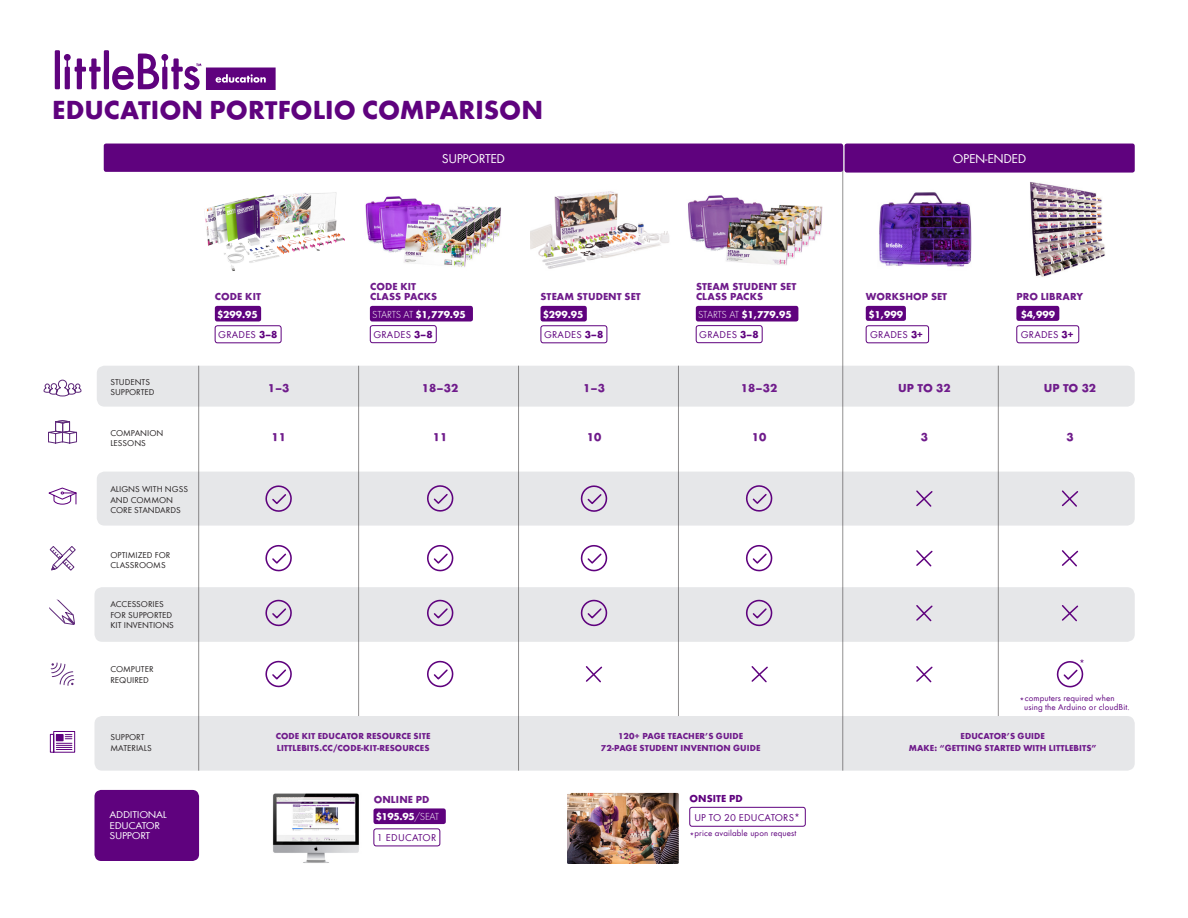
<style>
.page{position:relative;width:1188px;height:918px;background:#fff}
.page>*{position:absolute;margin:0;border:0;box-sizing:border-box;transform-origin:0 0}
.t1{font:700 27px "Futura Round";color:#5f027e}
.t2{font:13.5px "Futura Round";letter-spacing:-.025em;color:#fff}
.t3{font:700 12px "Futura Round";letter-spacing:.01em;color:#6f1b8b}
.Body_Text{font:700 10.5px/10.5px "Futura Round";letter-spacing:.01em;color:#6f1b8b}
.t4{font:10.5px "Futura Round";letter-spacing:.025em;color:#5f027e}
.t5{font:700 10.5px "Futura Round";color:#fff}
.t6{font:10.5px/10.5px "Futura Round";letter-spacing:-.025em;color:#fff;scale:1.07 1}
.Body_Text-2{font:700 10.5px "Futura Round";letter-spacing:.01em;color:#5f027e}
.Body_Text-3{font:9px "Futura Round";color:#231f20}
.t7{font:700 9px/12px "Futura Round";letter-spacing:.01em;color:#6f1b8b;text-align:center}
.t8{font:9px "Futura Round";letter-spacing:.015em;color:#5f027e}
.s1{font-weight:700}
.s2{font-weight:300}
</style>
<div class="page">
<img style="left:205px;top:192px;width:140px;height:79px">
<img style="left:365px;top:196px;width:136px;height:71px">
<img style="left:530px;top:191px;width:139px;height:78px">
<img style="left:879px;top:192px;width:93px;height:75px">
<img style="left:272px;top:793px;width:87px;height:70px">
<img style="left:1030px;top:182px;width:75px;height:95px">
<div style="left:97px;top:366px;width:1038px;height:41px;background:#e6e7e9;border-radius:8px"></div>
<div style="left:94px;top:587px;width:1041px;height:55px;background:#e6e7e9;border-radius:8px"></div>
<div style="left:94px;top:716px;width:1041px;height:55px;background:#e6e7e9;border-radius:8px"></div>
<div style="left:94px;top:790px;width:105px;height:71px;background:#5f027e;border-radius:7px"></div>
<div style="left:97px;top:472px;width:1038px;height:54px;background:#e6e7e9;border-radius:8px"></div>
<hr style="left:358px;top:366px;width:1px;height:350px;background:#231f20">
<hr style="left:198px;top:366px;width:1px;height:405px;background:#231f20">
<hr style="left:678px;top:366px;width:1px;height:350px;background:#231f20">
<hr style="left:518px;top:366px;width:1px;height:405px;background:#231f20">
<hr style="left:842px;top:146px;width:1px;height:625px;background:#231f20">
<hr style="left:998px;top:366px;width:1px;height:350px;background:#231f20">
<svg style="left:48px;top:420px;width:29px;height:24px"></svg>
<svg style="left:50px;top:731px;width:25px;height:22px"></svg>
<svg style="left:44px;top:380px;width:38px;height:16px"></svg>
<svg style="left:50px;top:546px;width:25px;height:25px"></svg>
<svg style="left:49px;top:600px;width:26px;height:25px"></svg>
<svg style="left:51px;top:662px;width:23px;height:24px"></svg>
<svg style="left:48px;top:487px;width:29px;height:18px"></svg>
<div style="left:373px;top:828px;width:67px;height:18px;border:1px solid #5f027e;border-radius:2px"></div>
<div style="left:689px;top:807px;width:117px;height:20px;border:1px solid #5f027e;border-radius:2px"></div>
<div style="left:866px;top:325px;width:63px;height:18px;border:1px solid #5f027e;border-radius:2px"></div>
<div style="left:1016px;top:325px;width:63px;height:18px;border:1px solid #5f027e;border-radius:2px"></div>
<div style="left:370px;top:325px;width:67px;height:18px;border:1px solid #5f027e;border-radius:2px"></div>
<div style="left:370px;top:306px;width:103px;height:15px;background:#5f027e;border-radius:2px"></div>
<div style="left:541px;top:325px;width:66px;height:18px;border:1px solid #5f027e;border-radius:2px"></div>
<div style="left:541px;top:306px;width:46px;height:15px;background:#5f027e;border-radius:2px"></div>
<div style="left:215px;top:325px;width:67px;height:18px;border:1px solid #5f027e;border-radius:2px"></div>
<div style="left:215px;top:306px;width:46px;height:15px;background:#5f027e;border-radius:2px"></div>
<div style="left:696px;top:325px;width:67px;height:18px;border:1px solid #5f027e;border-radius:2px"></div>
<div style="left:696px;top:306px;width:102px;height:15px;background:#5f027e;border-radius:2px"></div>
<div style="left:373px;top:808px;width:73px;height:16px;background:#5f027e;border-radius:2px"></div>
<div style="left:866px;top:306px;width:40px;height:15px;background:#5f027e;border-radius:2px"></div>
<div style="left:1016px;top:306px;width:43px;height:15px;background:#5f027e;border-radius:2px"></div>
<svg style="left:581px;top:545px;width:26px;height:26px"></svg>
<svg style="left:265px;top:545px;width:27px;height:26px"></svg>
<svg style="left:581px;top:600px;width:26px;height:26px"></svg>
<svg style="left:265px;top:600px;width:27px;height:26px"></svg>
<svg style="left:265px;top:661px;width:27px;height:26px"></svg>
<svg style="left:581px;top:486px;width:26px;height:26px"></svg>
<svg style="left:265px;top:486px;width:27px;height:26px"></svg>
<svg style="left:746px;top:485px;width:26px;height:26px"></svg>
<svg style="left:427px;top:485px;width:26px;height:26px"></svg>
<svg style="left:746px;top:545px;width:26px;height:26px"></svg>
<svg style="left:427px;top:545px;width:26px;height:26px"></svg>
<svg style="left:746px;top:600px;width:26px;height:26px"></svg>
<svg style="left:427px;top:600px;width:26px;height:26px"></svg>
<svg style="left:427px;top:661px;width:26px;height:26px"></svg>
<svg style="left:1057px;top:661px;width:26px;height:26px"></svg>
<div style="left:104px;top:144px;width:739px;height:28px;background:#5f027e;border-radius:2px"></div>
<img style="left:688px;top:195px;width:135px;height:70px">
<img style="left:567px;top:793px;width:112px;height:71px">
<svg style="left:585px;top:666px;width:18px;height:17px"></svg>
<svg style="left:916px;top:666px;width:17px;height:17px"></svg>
<svg style="left:916px;top:550px;width:17px;height:17px"></svg>
<svg style="left:1061px;top:550px;width:18px;height:17px"></svg>
<svg style="left:1061px;top:605px;width:18px;height:17px"></svg>
<svg style="left:916px;top:490px;width:17px;height:17px"></svg>
<svg style="left:1061px;top:490px;width:18px;height:17px"></svg>
<svg style="left:916px;top:605px;width:17px;height:17px"></svg>
<svg style="left:751px;top:666px;width:17px;height:17px"></svg>
<div style="left:55px;top:50px;width:5px;height:39px;background:#5f027e;border-radius:2px"></div>
<svg style="left:64px;top:54px;width:37px;height:35px"></svg>
<div style="left:104px;top:50px;width:5px;height:39px;background:#5f027e;border-radius:2px"></div>
<svg style="left:112px;top:54px;width:164px;height:36px"></svg>
<div style="left:845px;top:144px;width:290px;height:29px;background:#5f027e;border-radius:2px"></div>
<p class="t1" style="left:52px;top:90px;width:493px">EDUCATION PORTFOLIO COMPARISON</p>
<p class="t2" style="left:442px;top:149px;width:65px">SUPPORTED</p>
<p class="t2" style="left:953px;top:149px;width:75px">OPEN-ENDED</p>
<p class="Body_Text" style="left:215px;top:291px;width:48px">CODE KIT</p>
<p class="t4" style="left:218px;top:327px;width:61px">GRADES <span class="s1">3–8</span></p>
<p class="t5" style="left:217px;top:306px;width:42px">$299.95</p>
<p class="Body_Text" style="left:370px;top:280px;width:69px">CODE KIT<br>CLASS PACKS</p>
<p class="t4" style="left:373px;top:327px;width:61px">GRADES <span class="s1">3–8</span></p>
<p class="t5" style="left:372px;top:306px;width:95px"><span class="s2">STARTS AT</span> $1,779.95</p>
<p class="Body_Text" style="left:541px;top:291px;width:102px">STEAM STUDENT SET</p>
<p class="t4" style="left:544px;top:327px;width:61px">GRADES <span class="s1">3–8</span></p>
<p class="t5" style="left:543px;top:306px;width:42px">$299.95</p>
<p class="Body_Text" style="left:696px;top:280px;width:102px">STEAM STUDENT SET<br>CLASS PACKS</p>
<p class="t4" style="left:699px;top:327px;width:61px">GRADES <span class="s1">3–8</span></p>
<p class="t5" style="left:698px;top:306px;width:95px"><span class="s2">STARTS AT</span> $1,779.95</p>
<p class="Body_Text" style="left:866px;top:291px;width:83px">WORKSHOP SET</p>
<p class="Body_Text" style="left:1017px;top:291px;width:68px">PRO LIBRARY</p>
<p class="t5" style="left:869px;top:306px;width:36px">$1,999</p>
<p class="t5" style="left:1021px;top:306px;width:36px">$4,999</p>
<p class="t4" style="left:870px;top:327px;width:55px">GRADES <span class="s1">3+</span></p>
<p class="t4" style="left:1021px;top:327px;width:55px">GRADES <span class="s1">3+</span></p>
<p class="Body_Text-3" style="left:110px;top:375px;width:41px">STUDENTS</p>
<p class="Body_Text-3" style="left:110px;top:386px;width:46px">SUPPORTED</p>
<p class="Body_Text-3" style="left:110px;top:426px;width:55px">COMPANION</p>
<p class="Body_Text-3" style="left:110px;top:437px;width:37px">LESSONS</p>
<p class="Body_Text-3" style="left:110px;top:483px;width:79px">ALIGNS WITH NGSS</p>
<p class="Body_Text-3" style="left:110px;top:493px;width:64px">AND COMMON</p>
<p class="Body_Text-3" style="left:110px;top:504px;width:72px">CORE STANDARDS</p>
<p class="Body_Text-3" style="left:110px;top:548px;width:61px">OPTIMIZED FOR</p>
<p class="Body_Text-3" style="left:110px;top:559px;width:57px">CLASSROOMS</p>
<p class="Body_Text-3" style="left:110px;top:598px;width:55px">ACCESSORIES</p>
<p class="Body_Text-3" style="left:110px;top:608px;width:63px">FOR SUPPORTED</p>
<p class="Body_Text-3" style="left:110px;top:619px;width:65px">KIT INVENTIONS</p>
<p class="Body_Text-3" style="left:110px;top:663px;width:45px">COMPUTER</p>
<p class="Body_Text-3" style="left:110px;top:673px;width:40px">REQUIRED</p>
<p class="Body_Text-3" style="left:110px;top:731px;width:36px">SUPPORT</p>
<p class="Body_Text-3" style="left:110px;top:741px;width:43px">MATERIALS</p>
<p class="t6" style="left:110px;top:809px;width:55px">ADDITIONAL<br>EDUCATOR<br>SUPPORT</p>
<p class="t3" style="left:268px;top:379px;width:23px">1–3</p>
<p class="t3" style="left:422px;top:379px;width:38px">18–32</p>
<p class="t3" style="left:583px;top:379px;width:23px">1–3</p>
<p class="t3" style="left:898px;top:379px;width:54px">UP TO 32</p>
<p class="t3" style="left:1044px;top:379px;width:54px">UP TO 32</p>
<p class="t3" style="left:741px;top:379px;width:38px">18–32</p>
<p class="t3" style="left:271px;top:428px;width:16px">11</p>
<p class="t3" style="left:587px;top:428px;width:16px">10</p>
<p class="t3" style="left:433px;top:428px;width:16px">11</p>
<p class="t3" style="left:752px;top:428px;width:16px">10</p>
<p class="t3" style="left:921px;top:428px;width:9px">3</p>
<p class="t3" style="left:1066px;top:428px;width:9px">3</p>
<p class="t4" style="left:1079px;top:656px;width:7px">*</p>
<p class="t8" style="left:1020px;top:691px;width:97px">*computers required when</p>
<p class="t8" style="left:1024px;top:700px;width:107px">using the Arduino or cloudBit.</p>
<p class="t7" style="left:601px;top:730px;width:161px">120+ PAGE TEACHER’S GUIDE<br>72-PAGE STUDENT INVENTION GUIDE</p>
<p class="t7" style="left:276px;top:730px;width:156px;text-align:left">CODE KIT EDUCATOR RESOURCE SITE<br>LITTLEBITS.CC/CODE-KIT-RESOURCES</p>
<p class="t7" style="left:961px;top:730px;width:86px">EDUCATOR’S GUIDE</p>
<p class="t7" style="left:909px;top:742px;width:190px">MAKE: “GETTING STARTED WITH LITTLEBITS”</p>
<p class="Body_Text" style="left:374px;top:793px;width:57px">ONLINE PD</p>
<p class="Body_Text-2" style="left:690px;top:790px;width:55px">ONSITE PD</p>
<p class="t5" style="left:376px;top:809px;width:65px">$195.95<span class="s2">/SEAT</span></p>
<p class="t4" style="left:377px;top:830px;width:61px">1 EDUCATOR</p>
<p class="t4" style="left:694px;top:810px;width:107px">UP TO 20 EDUCATORS*</p>
<p class="t8" style="left:689px;top:827px;width:109px">*price available upon request</p>
</div>
